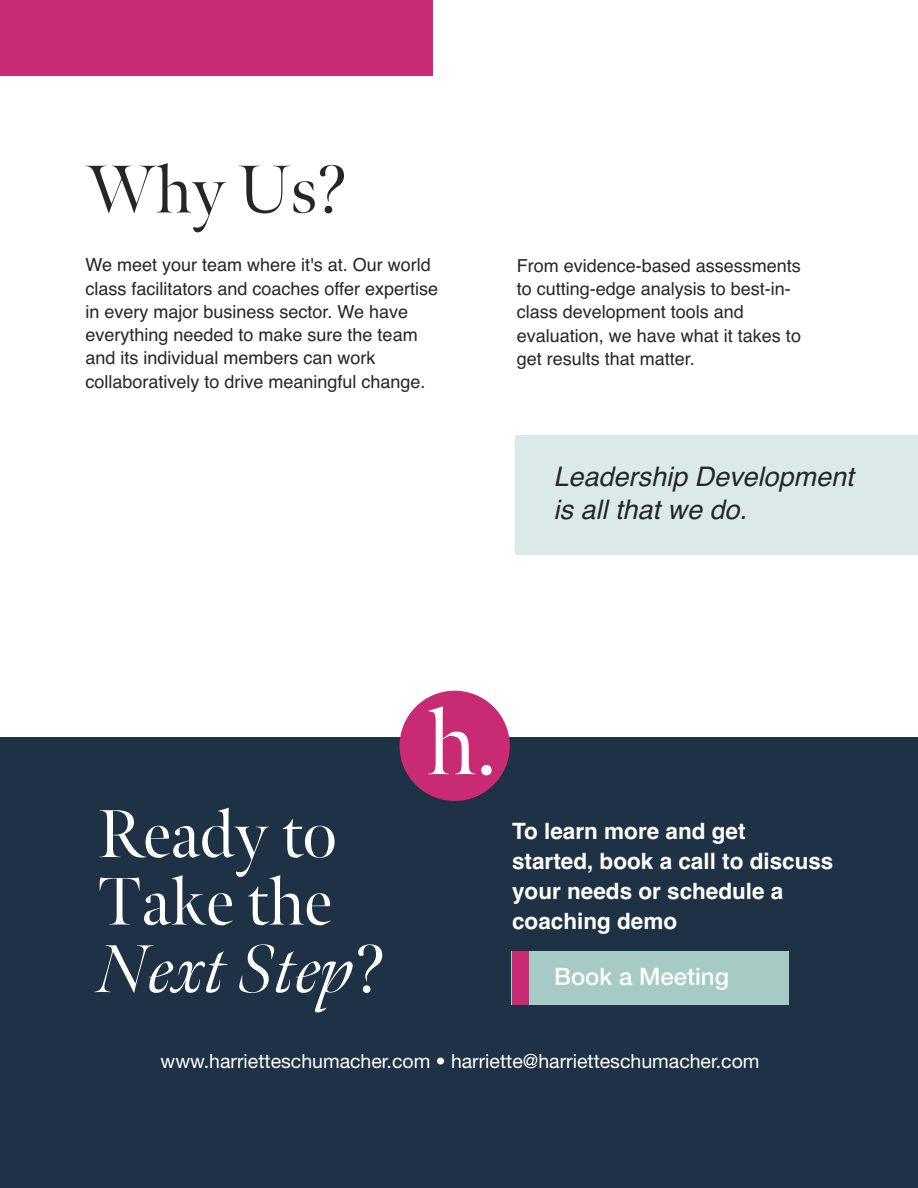
<style>
.page{position:relative;width:918px;height:1188px;background:#fff}
.page>*{position:absolute;margin:0;border:0;box-sizing:border-box;transform-origin:0 0}
.t1{font:92.7px "Meno Banner";color:#fff}
.t2{font:67.5px/67.5px "Meno Banner";color:#fff}
.t3{font:67.5px "Meno Banner";color:#272627}
.t4{font:italic 27px/33px "Helvetica";color:#272627}
.t5{font:500 24px "Helvetica Neue";color:#fff}
.t6{font:700 22.5px/30px "Helvetica";color:#fff}
.t7{font:19.5px "Helvetica Neue";color:#fff}
.t8{font:18px/23.2px "Helvetica";color:#272627}
.s1{font-style:italic}
</style>
<div class="page">
<div style="left:516px;top:436px;width:402px;height:119px;background:#dbeae8"></div>
<div style="left:0;top:0;width:432px;height:75px;background:#c92a74"></div>
<div style="left:0;top:737px;width:918px;height:451px;background:#1f3144"></div>
<div style="left:512px;top:952px;width:277px;height:53px;background:#a5cbc4"></div>
<div style="left:512px;top:952px;width:17px;height:53px;background:#c92a74"></div>
<div style="left:400px;top:691px;width:110px;height:110px;background:#c92a74;border-radius:50%"></div>
<h2 class="t3" style="left:85px;top:163px;width:263px">Why Us?</h2>
<p class="t8" style="left:85px;top:255px;width:354px">We meet your team where it's at. Our world class facilitators and coaches offer expertise in every major business sector. We have everything needed to make sure the team and its individual members can work collaboratively to drive meaningful change.</p>
<p class="t8" style="left:517px;top:256px;width:286px">From evidence-based assessments to cutting-edge analysis to best-in&shy;class development tools and evaluation, we have what it takes to get results that matter.</p>
<h3 class="t4" style="left:554px;top:463px;width:302px">Leadership Development is all that we do.</h3>
<h2 class="t2" style="left:98px;top:809px;width:289px">Ready to<br>Take the<br><span class="s1">Next Step</span>?</h2>
<h1 class="t1" style="left:427px;top:706px;width:71px">h.</h1>
<p class="t6" style="left:512px;top:818px;width:323px">To learn more and get<br>started, book a call to discuss your needs or schedule a coaching demo</p>
<h3 class="t5" style="left:554px;top:968px;width:176px">Book a Meeting</h3>
<p class="t7" style="left:161px;top:1054px;width:600px">www.harrietteschumacher.com • harriette@harrietteschumacher.com</p>
</div>
